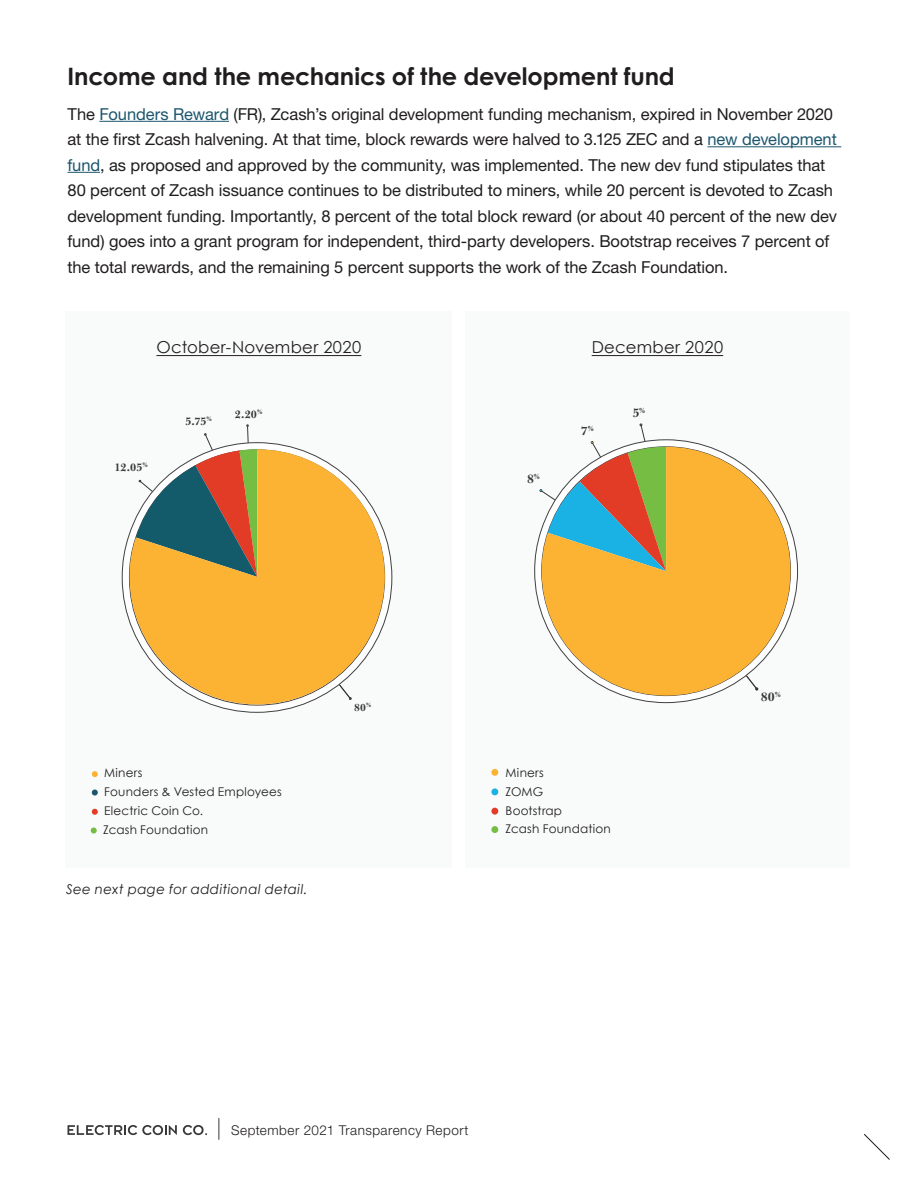
<style>
.page{position:relative;width:918px;height:1188px;background:#fff}
.page>*{position:absolute;margin:0;border:0;box-sizing:border-box;transform-origin:0 0}
.t1{font:700 24px "Century Gothic Pro";letter-spacing:-.005em;color:#201d1e}
.t2{font:16.5px/25.5px "Helvetica Neue LT Pro";letter-spacing:-.005em;color:#201d1e}
.t3{font:16.5px "Century Gothic";letter-spacing:.02em;color:#231f20}
.t4{font:700 13.65px "Bulmer MT Std";color:#363839}
.t5{font:300 13.5px "Helvetica Neue LT Pro";letter-spacing:.035em;color:#201d1e}
.t6{font:italic 13.5px "Century Gothic";letter-spacing:.025em;color:#201d1e}
.t7{font:700 13.5px "Bulmer MT Std";color:#363839}
.t8{font:12px "Century Gothic";letter-spacing:.015em;color:#201d1e}
.t9{font:700 12px "Bulmer MT Std";color:#363839}
.t10{font:700 11.4px "Bulmer MT Std";color:#363839}
.s1{color:#1d566c}
</style>
<div class="page">
<svg style="left:68px;top:1125px;width:109px;height:10px"></svg>
<svg style="left:183px;top:1125px;width:24px;height:10px"></svg>
<svg style="left:219px;top:1118px;width:1px;height:22px"></svg>
<svg style="left:864px;top:1134px;width:26px;height:26px"></svg>
<div style="left:465px;top:311px;width:385px;height:556px;background:#f9fafa"></div>
<div style="left:66px;top:311px;width:386px;height:556px;background:#f9fafa"></div>
<svg style="left:92px;top:771px;width:6px;height:6px"></svg>
<svg style="left:92px;top:790px;width:6px;height:6px"></svg>
<hr style="left:99px;top:121px;width:130px;height:1px;background:#1d566c">
<hr style="left:707px;top:146px;width:134px;height:1px;background:#1d566c">
<hr style="left:68px;top:172px;width:32px;height:1px;background:#1d566c">
<svg style="left:535px;top:440px;width:263px;height:263px"></svg>
<svg style="left:540px;top:424px;width:126px;height:147px"></svg>
<svg style="left:542px;top:447px;width:249px;height:249px;fill:#fcb333"></svg>
<div style="left:491px;top:769px;width:7px;height:7px;background:#fcb333;border-radius:50%"></div>
<div style="left:491px;top:788px;width:7px;height:7px;background:#1ab1e4;border-radius:50%"></div>
<div style="left:491px;top:808px;width:7px;height:7px;background:#e33c26;border-radius:50%"></div>
<div style="left:491px;top:826px;width:7px;height:7px;background:#75bd43;border-radius:50%"></div>
<svg style="left:91px;top:828px;width:6px;height:6px"></svg>
<svg style="left:92px;top:809px;width:6px;height:6px"></svg>
<svg style="left:122px;top:443px;width:270px;height:269px"></svg>
<hr style="left:156px;top:355px;width:205px;height:1px;background:#231f20">
<hr style="left:592px;top:355px;width:131px;height:1px;background:#231f20">
<svg style="left:136px;top:425px;width:121px;height:24px"></svg>
<svg style="left:130px;top:449px;width:255px;height:255px;fill:#fcb333"></svg>
<p class="t1" style="left:68px;top:61px;width:609px">Income and the mechanics of the development fund</p>
<p class="t2" style="left:68px;top:101px;width:771px">The <span class="s1">Founders Reward</span> (FR), Zcash’s original development funding mechanism, expired in November 2020 at the first Zcash halvening. At that time, block rewards were halved to 3.125 ZEC and a <span class="s1">new development fund</span>, as proposed and approved by the community, was implemented. The new dev fund stipulates that 80 percent of Zcash issuance continues to be distributed to miners, while 20 percent is devoted to Zcash development funding. Importantly, 8 percent of the total block reward (or about 40 percent of the new dev fund) goes into a grant program for independent, third-party developers. Bootstrap receives 7 percent of the total rewards, and the remaining 5 percent supports the work of the Zcash Foundation.</p>
<p class="t3" style="left:156px;top:337px;width:206px">October-November 2020</p>
<p class="t3" style="left:592px;top:337px;width:133px">December 2020</p>
<p class="t9" style="left:114px;top:461px;width:35px">12.05<sup>%</sup></p>
<p class="t9" style="left:186px;top:415px;width:28px">5.75<sup>%</sup></p>
<p class="t9" style="left:235px;top:408px;width:29px">2.20<sup>%</sup></p>
<p class="t8" style="left:104px;top:766px;width:40px">Miners</p>
<p class="t8" style="left:104px;top:784px;width:179px">Founders &amp; Vested Employees</p>
<p class="t8" style="left:104px;top:803px;width:101px">Electric Coin Co.</p>
<p class="t8" style="left:103px;top:822px;width:107px">Zcash Foundation</p>
<p class="t6" style="left:66px;top:880px;width:243px">See next page for additional detail.</p>
<p class="t10" style="left:354px;top:701px;width:19px">80<sup>%</sup></p>
<p class="t7" style="left:527px;top:472px;width:14px">8<sup>%</sup></p>
<p class="t7" style="left:581px;top:424px;width:14px">7<sup>%</sup></p>
<p class="t7" style="left:633px;top:406px;width:14px">5<sup>%</sup></p>
<p class="t8" style="left:506px;top:766px;width:40px">Miners</p>
<p class="t8" style="left:506px;top:784px;width:39px">ZOMG</p>
<p class="t8" style="left:506px;top:803px;width:58px">Bootstrap</p>
<p class="t8" style="left:506px;top:822px;width:107px">Zcash Foundation</p>
<p class="t5" style="left:231px;top:1122px;width:239px">September 2021 Transparency Report</p>
<p class="t4" style="left:761px;top:690px;width:22px">80<sup>%</sup></p>
</div>
